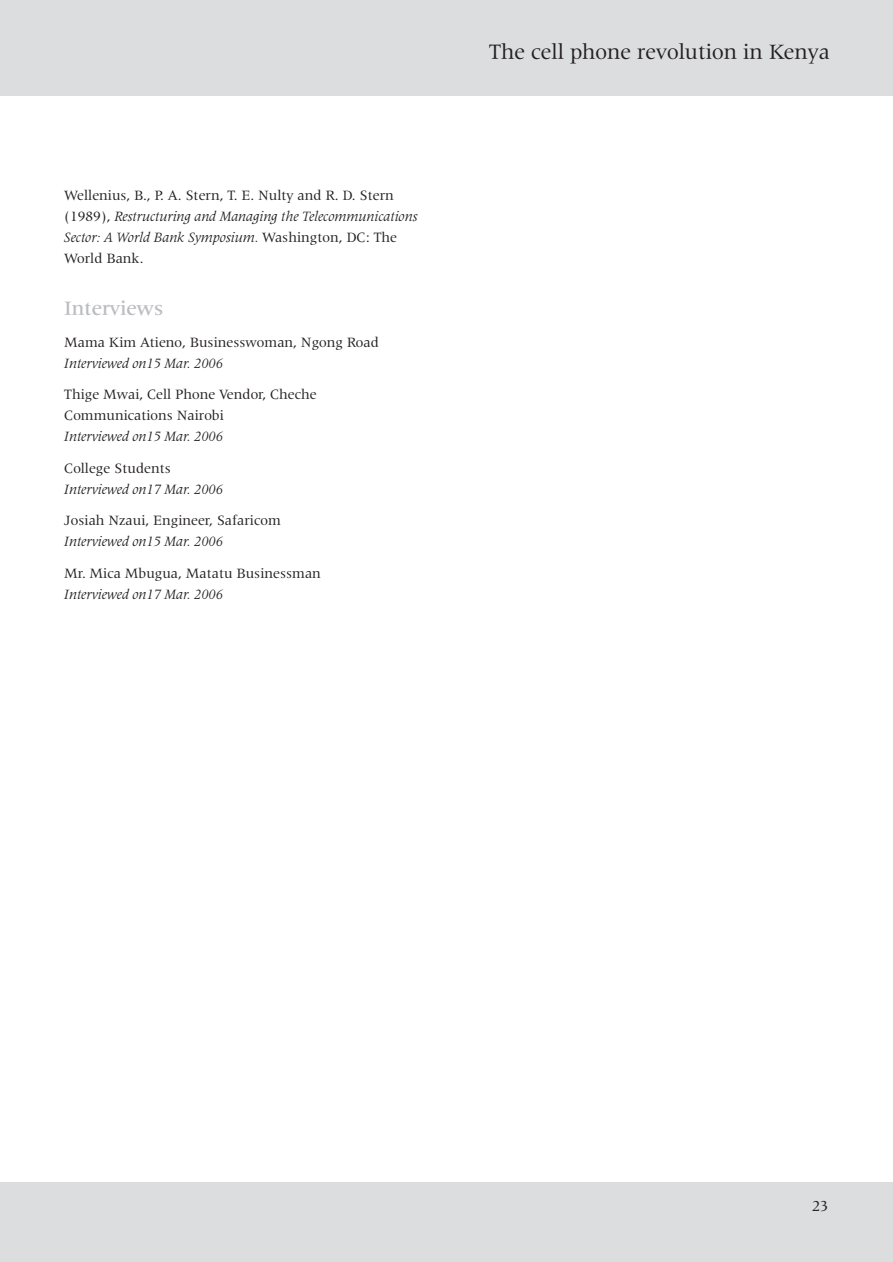
<style>
.page{position:relative;width:893px;height:1262px;background:#fff}
.page>*{position:absolute;margin:0;border:0;box-sizing:border-box;transform-origin:0 0}
.t1{font:22.5px "Latin 725 BT";color:#231f20}
.t2{font:500 21px "Latin 725 BT";color:#bcbdc0}
.t3{font:15.75px "Latin 725 BT";color:#231f20}
.t4{font:14.7px/21px "Latin 725 BT";color:#231f20}
.t5{font:italic 14.7px "Latin 725 BT";color:#231f20}
.s1{font-style:italic}
</style>
<div class="page">
<div style="left:0;top:1182px;width:892px;height:79px;background:#dcdddf"></div>
<div style="left:0;top:0;width:892px;height:96px;background:#dcdddf"></div>
<p class="t4" style="left:64px;top:185px;width:355px">Wellenius, B., P. A. Stern, T. E. Nulty and R. D. Stern (1989), <span class="s1">Restructuring and Managing the Telecommunications Sector: A World Bank Symposium.</span> Washington, DC: The World Bank.</p>
<h2 class="t2" style="left:64px;top:300px;width:101px">Interviews</h2>
<p class="t4" style="left:64px;top:332px;width:316px">Mama Kim Atieno, Businesswoman, Ngong Road</p>
<p class="t5" style="left:64px;top:357px;width:160px">Interviewed on15 Mar. 2006</p>
<p class="t4" style="left:64px;top:385px;width:254px">Thige Mwai, Cell Phone Vendor, Cheche<br>Communications Nairobi</p>
<p class="t5" style="left:64px;top:430px;width:160px">Interviewed on15 Mar. 2006</p>
<p class="t4" style="left:64px;top:458px;width:108px">College Students</p>
<p class="t5" style="left:64px;top:483px;width:160px">Interviewed on17 Mar. 2006</p>
<p class="t4" style="left:64px;top:511px;width:218px">Josiah Nzaui, Engineer, Safaricom</p>
<p class="t5" style="left:64px;top:535px;width:160px">Interviewed on15 Mar. 2006</p>
<p class="t4" style="left:64px;top:563px;width:258px">Mr. Mica Mbugua, Matatu Businessman</p>
<p class="t5" style="left:64px;top:588px;width:160px">Interviewed on17 Mar. 2006</p>
<h1 class="t1" style="left:489px;top:42px;width:342px">The cell phone revolution in Kenya</h1>
<p class="t3" style="left:812px;top:1199px;width:18px">23</p>
</div>
